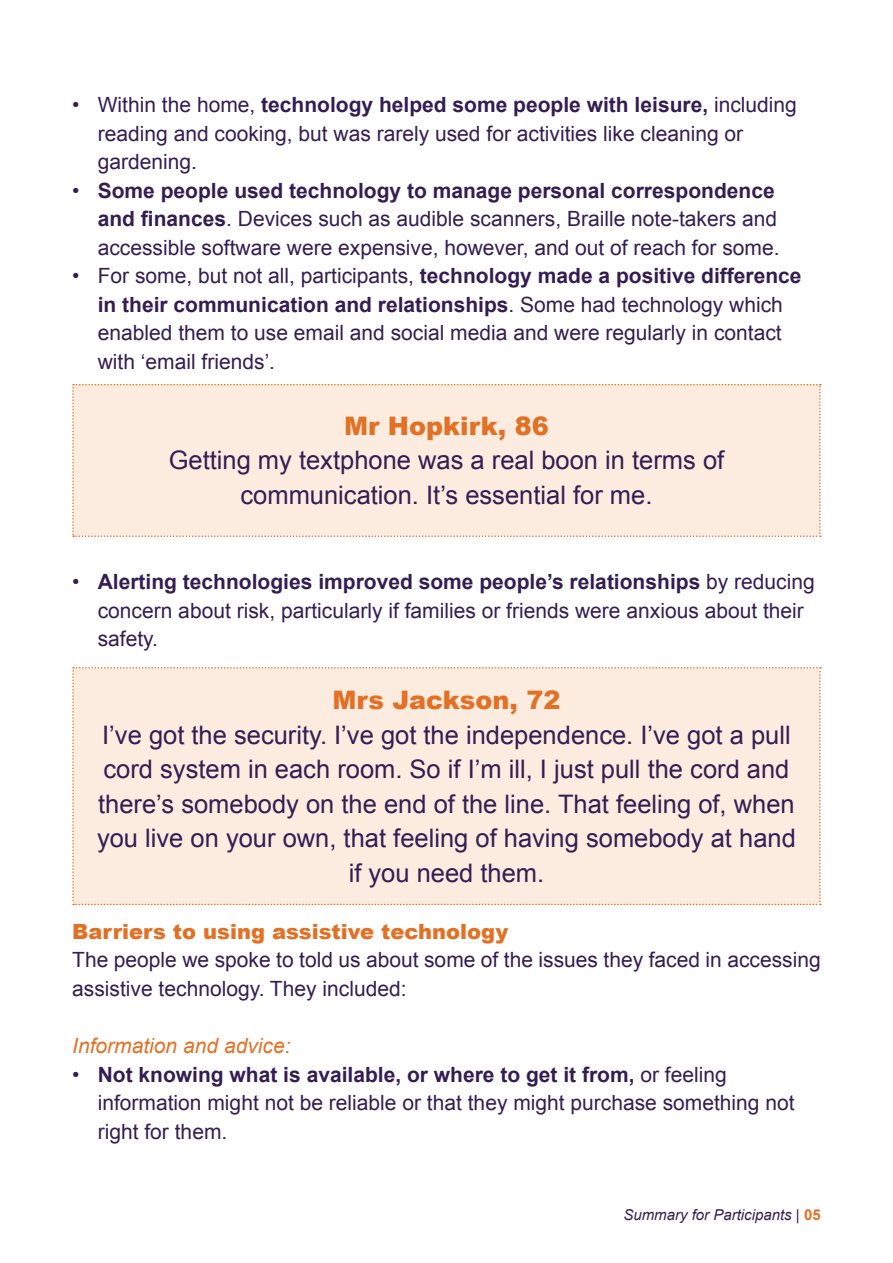
<style>
.page{position:relative;width:893px;height:1263px;background:#fff}
.page>*{position:absolute;margin:0;border:0;box-sizing:border-box;transform-origin:0 0}
.t1{font:25.5px/34.5px "Arial";color:#341d53;text-align:center}
.t2{font:900 25.5px "Arial";color:#e27126}
.t3{font:21px/28.5px "Arial";color:#341d53}
.t4{font:900 21px "Arial";color:#e27126}
.t5{font:italic 21px "Arial";color:#e27126}
.t6{font:italic 15px "Arial";color:#341d53}
.s1{font-weight:700}
.s2{font-style:normal}
.s3{font-weight:700;font-style:normal;color:#e27126}
</style>
<div class="page">
<div style="left:72px;top:384px;width:749px;height:153px;background:#fbecdf"></div>
<div style="left:72px;top:667px;width:749px;height:238px;background:#fbecdf"></div>
<p class="t3" style="left:98px;top:91px;width:701px;text-indent:-25px">• Within the home, <span class="s1">technology helped some people with leisure,</span> including reading and cooking, but was rarely used for activities like cleaning or gardening.</p>
<p class="t3" style="left:98px;top:176px;width:683px;text-indent:-25px">• <span class="s1">Some people used technology to manage personal correspondence and finances</span>. Devices such as audible scanners, Braille note-takers and accessible software were expensive, however, and out of reach for some.</p>
<p class="t3" style="left:98px;top:262px;width:705px;text-indent:-25px">• For some, but not all, participants, <span class="s1">technology made a positive difference in their communication and relationships</span>. Some had technology which enabled them to use email and social media and were regularly in contact with ‘email friends’.</p>
<p class="t2" style="left:344px;top:407px;width:206px">Mr Hopkirk, 86</p>
<p class="t1" style="left:169px;top:443px;width:557px">Getting my textphone was a real boon in terms of communication. It’s essential for me.</p>
<p class="t3" style="left:98px;top:568px;width:718px;text-indent:-25px">• <span class="s1">Alerting technologies improved some people’s relationships</span> by reducing concern about risk, particularly if families or friends were anxious about their safety.</p>
<p class="t2" style="left:333px;top:682px;width:229px">Mrs Jackson, 72</p>
<p class="t1" style="left:97px;top:718px;width:700px">I’ve got the security. I’ve got the independence. I’ve got a pull cord system in each room. So if I’m ill, I just pull the cord and there’s somebody on the end of the line. That feeling of, when you live on your own, that feeling of having somebody at hand if you need them.</p>
<p class="t4" style="left:72px;top:916px;width:438px">Barriers to using assistive technology</p>
<p class="t3" style="left:72px;top:946px;width:750px">The people we spoke to told us about some of the issues they faced in accessing assistive technology. They included:</p>
<p class="t5" style="left:72px;top:1032px;width:220px">Information and advice:</p>
<p class="t3" style="left:98px;top:1060px;width:698px;text-indent:-25px">• <span class="s1">Not knowing what is available, or where to get it from,</span> or feeling information might not be reliable or that they might purchase something not right for them.</p>
<p class="t6" style="left:623px;top:1205px;width:199px">Summary for Participants <span class="s2">|</span> <span class="s3">05</span></p>
</div>
